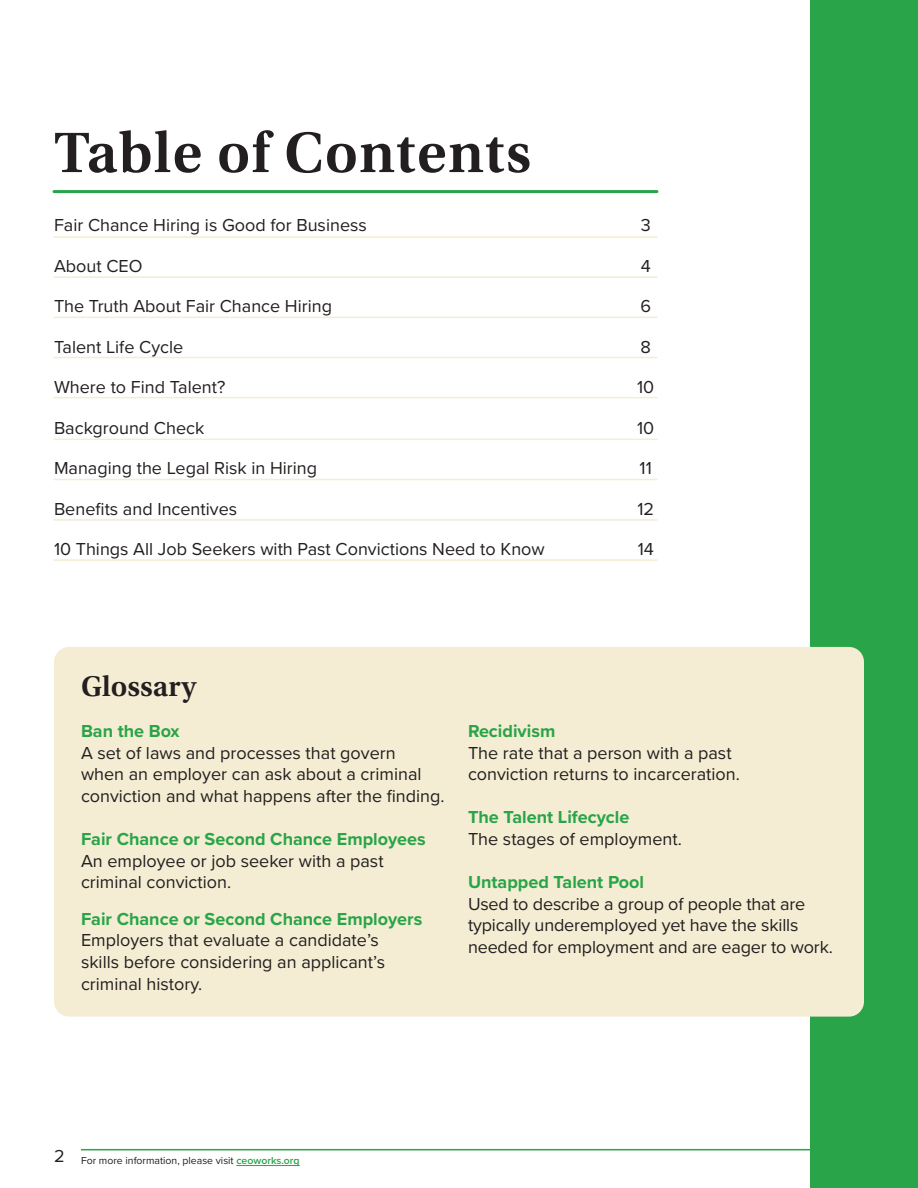
<style>
.page{position:relative;width:918px;height:1188px;background:#fff}
.page>*{position:absolute;margin:0;border:0;box-sizing:border-box;transform-origin:0 0}
.Utopia_-_Section_Header___L_Title_-_Blac{font:600 60px "Utopia Std";letter-spacing:.02em;color:#231f20}
.Utopia_-_Callout_-_black{font:600 30px "Utopia Std";color:#231f20}
.Proxima_Nova_-_Body_-_black{font:18px/21.6px "Proxima Nova";color:#231f20}
.t1{font:10.5px "Proxima Nova";color:#231f20}
.s1{font-weight:700;color:#29a448}
.s2{font-weight:600;color:#29a448}
</style>
<div class="page">
<hr style="left:81px;top:1149px;width:783px;height:1px;background:#29a448">
<hr style="left:236px;top:1165px;width:64px;height:1px;background:#29a448">
<div style="left:810px;top:0;width:108px;height:1188px;background:#29a448"></div>
<hr style="left:54px;top:190px;width:603px;height:3px;background:#29a448">
<hr style="left:54px;top:236px;width:603px;height:2px;background:#f4edd3">
<hr style="left:54px;top:397px;width:603px;height:1px;background:#f4edd3">
<hr style="left:54px;top:276px;width:603px;height:2px;background:#f4edd3">
<hr style="left:54px;top:439px;width:603px;height:1px;background:#f4edd3">
<hr style="left:54px;top:317px;width:603px;height:1px;background:#f4edd3">
<hr style="left:54px;top:479px;width:603px;height:1px;background:#f4edd3">
<hr style="left:54px;top:519px;width:603px;height:2px;background:#f4edd3">
<hr style="left:54px;top:357px;width:603px;height:1px;background:#f4edd3">
<hr style="left:54px;top:559px;width:603px;height:2px;background:#f4edd3">
<div style="left:54px;top:696px;width:810px;height:321px;background:#f4edd3;border-radius:15px"></div>
<div style="left:54px;top:647px;width:810px;height:76px;background:#f4edd3;border-radius:15px"></div>
<p class="Utopia_-_Section_Header___L_Title_-_Blac" style="left:54px;top:119px;width:479px">Table of Contents</p>
<p class="Proxima_Nova_-_Body_-_black" style="left:54px;top:214px;width:314px">Fair Chance Hiring is Good for Business</p>
<p class="Proxima_Nova_-_Body_-_black" style="left:54px;top:254px;width:90px">About CEO</p>
<p class="Proxima_Nova_-_Body_-_black" style="left:54px;top:295px;width:280px">The Truth About Fair Chance Hiring</p>
<p class="Proxima_Nova_-_Body_-_black" style="left:54px;top:335px;width:131px">Talent Life Cycle</p>
<p class="Proxima_Nova_-_Body_-_black" style="left:54px;top:376px;width:173px">Where to Find Talent?</p>
<p class="Proxima_Nova_-_Body_-_black" style="left:54px;top:416px;width:152px">Background Check</p>
<p class="Proxima_Nova_-_Body_-_black" style="left:54px;top:457px;width:265px">Managing the Legal Risk in Hiring</p>
<p class="Proxima_Nova_-_Body_-_black" style="left:54px;top:497px;width:185px">Benefits and Incentives</p>
<p class="Proxima_Nova_-_Body_-_black" style="left:54px;top:538px;width:492px">10 Things All Job Seekers with Past Convictions Need to Know</p>
<p class="Utopia_-_Callout_-_black" style="left:81px;top:669px;width:117px">Glossary</p>
<p class="Proxima_Nova_-_Body_-_black" style="left:641px;top:214px;width:12px">3</p>
<p class="Proxima_Nova_-_Body_-_black" style="left:641px;top:254px;width:12px">4</p>
<p class="Proxima_Nova_-_Body_-_black" style="left:640px;top:295px;width:12px">6</p>
<p class="Proxima_Nova_-_Body_-_black" style="left:641px;top:335px;width:12px">8</p>
<p class="Proxima_Nova_-_Body_-_black" style="left:637px;top:376px;width:19px">10</p>
<p class="Proxima_Nova_-_Body_-_black" style="left:637px;top:416px;width:19px">10</p>
<p class="Proxima_Nova_-_Body_-_black" style="left:640px;top:457px;width:14px">11</p>
<p class="Proxima_Nova_-_Body_-_black" style="left:637px;top:497px;width:18px">12</p>
<p class="Proxima_Nova_-_Body_-_black" style="left:638px;top:538px;width:18px">14</p>
<p class="Proxima_Nova_-_Body_-_black" style="left:81px;top:719px;width:365px"><span class="s1">Ban the Box<br></span>A set of laws and processes that govern<br>when an employer can ask about a criminal conviction and what happens after the finding.</p>
<p class="Proxima_Nova_-_Body_-_black" style="left:81px;top:827px;width:346px"><span class="s1">Fair Chance or Second Chance Employees<br></span>An employee or job seeker with a past criminal conviction.</p>
<p class="Proxima_Nova_-_Body_-_black" style="left:81px;top:907px;width:343px"><span class="s1">Fair Chance or Second Chance Employers </span>Employers that evaluate a candidate’s<br>skills before considering an applicant’s criminal history.</p>
<p class="Proxima_Nova_-_Body_-_black" style="left:468px;top:719px;width:273px"><span class="s1">Recidivism<br></span>The rate that a person with a past conviction returns to incarceration.</p>
<p class="Proxima_Nova_-_Body_-_black" style="left:468px;top:806px;width:215px"><span class="s1">The Talent Lifecycle<br></span>The stages of employment.</p>
<p class="Proxima_Nova_-_Body_-_black" style="left:468px;top:871px;width:366px"><span class="s1">Untapped Talent Pool<br></span>Used to describe a group of people that are typically underemployed yet have the skills needed for employment and are eager to work.</p>
<p class="t1" style="left:54px;top:1153px;width:247px"><sup>2</sup> For more information, please visit <span class="s2">ceoworks.org</span></p>
</div>
